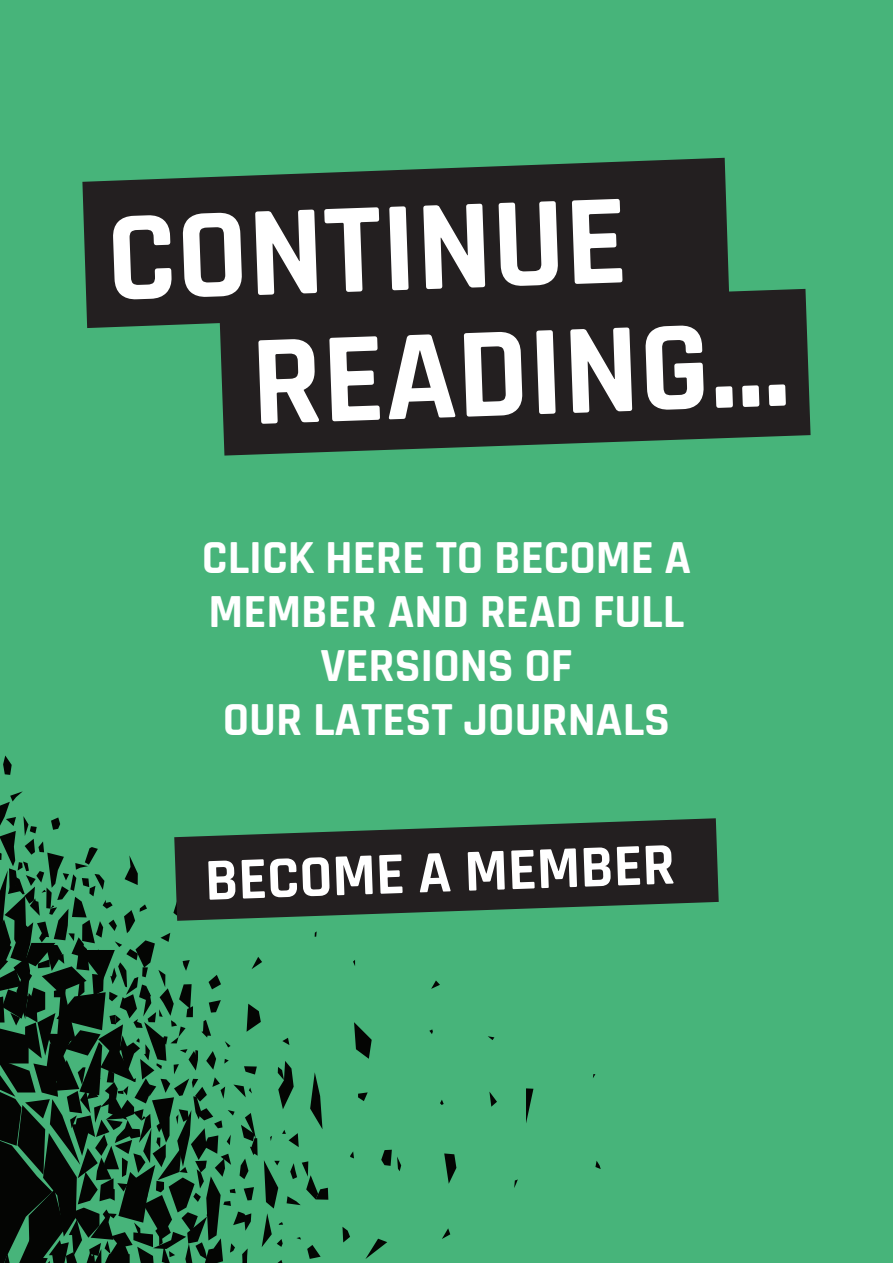
<style>
.page{position:relative;width:893px;height:1263px;background:#47b47a}
.page>*{position:absolute;margin:0;border:0;box-sizing:border-box;transform-origin:0 0}
.t1{font:700 129.9px/128.9px "Rajdhani";color:#fff}
.t2{font:700 60px "Rajdhani";color:#fff}
.t3{font:700 48px/54px "Rajdhani";color:#fff;text-align:center}
</style>
<div class="page">
<svg style="left:442px;top:1228px;width:8px;height:11px"></svg>
<svg style="left:514px;top:1179px;width:4px;height:9px"></svg>
<svg style="left:342px;top:1227px;width:8px;height:15px"></svg>
<svg style="left:489px;top:1091px;width:8px;height:16px"></svg>
<svg style="left:358px;top:1092px;width:10px;height:9px"></svg>
<svg style="left:444px;top:1153px;width:12px;height:31px"></svg>
<svg style="left:595px;top:1161px;width:6px;height:8px"></svg>
<svg style="left:431px;top:980px;width:9px;height:9px"></svg>
<svg style="left:429px;top:1029px;width:4px;height:5px"></svg>
<svg style="left:350px;top:1151px;width:4px;height:7px"></svg>
<svg style="left:354px;top:1022px;width:18px;height:37px"></svg>
<svg style="left:365px;top:1239px;width:22px;height:20px"></svg>
<svg style="left:526px;top:1088px;width:7px;height:35px"></svg>
<svg style="left:381px;top:1150px;width:20px;height:21px"></svg>
<svg style="left:488px;top:1036px;width:6px;height:4px"></svg>
<svg style="left:3px;top:755px;width:9px;height:20px"></svg>
<svg style="left:440px;top:1100px;width:4px;height:5px"></svg>
<svg style="left:0;top:791px;width:328px;height:472px"></svg>
<svg style="left:82px;top:158px;width:647px;height:170px;fill:#231f20"></svg>
<svg style="left:219px;top:289px;width:592px;height:167px;fill:#231f20"></svg>
<svg style="left:174px;top:818px;width:545px;height:103px;fill:#231f20"></svg>
<h1 class="t1" style="left:245px;top:193px;width:540px;text-indent:-140px;rotate:-2deg">CONTINUE<br>READING...</h1>
<p class="t3" style="left:202px;top:532px;width:491px">CLICK HERE TO BECOME A<br>MEMBER AND READ FULL<br>VERSIONS OF<br>OUR LATEST JOURNALS</p>
<p class="t2" style="left:204px;top:844px;width:472px;rotate:-2deg">BECOME A MEMBER</p>
</div>
